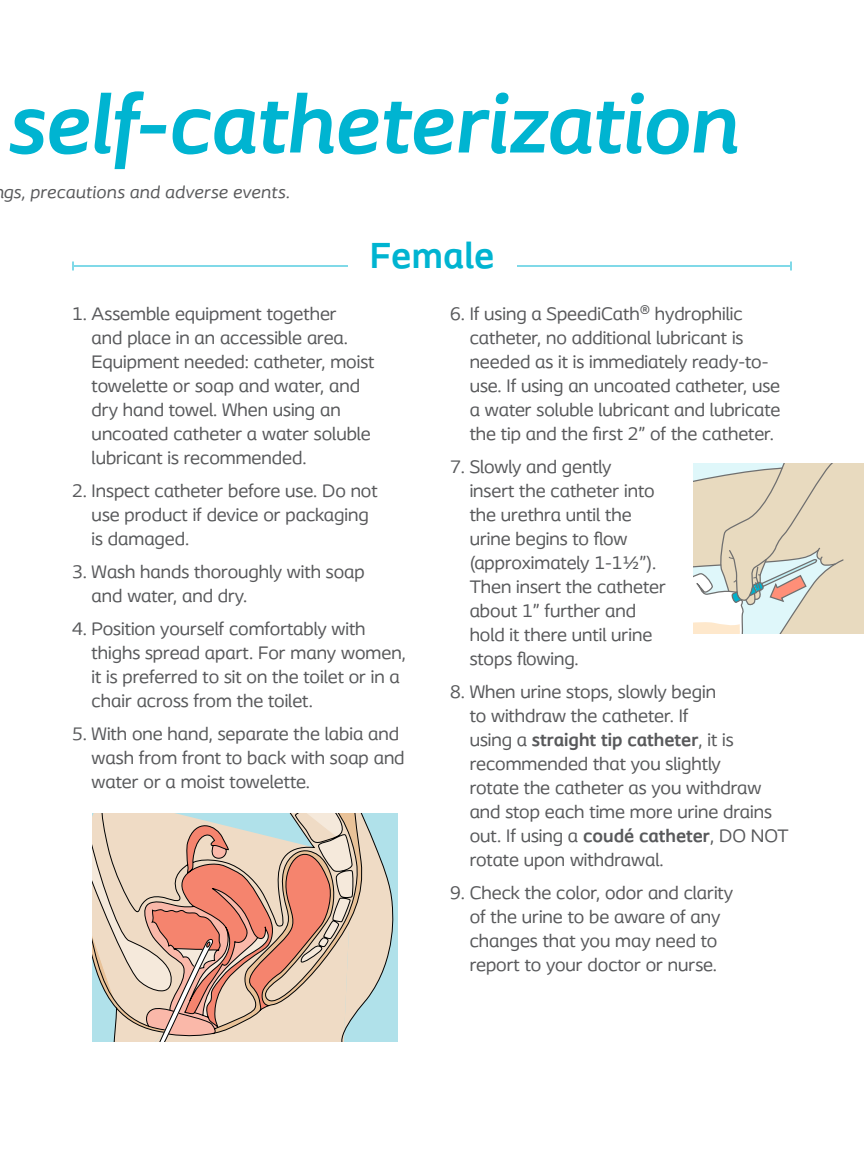
<style>
.page{position:relative;width:864px;height:1152px;background:#fff}
.page>*{position:absolute;margin:0;border:0;box-sizing:border-box;transform-origin:0 0}
.t1{font:italic 700 86px "Coloplast";letter-spacing:-.01em;color:#00b4d1}
.t2{font:700 38px "Coloplast";letter-spacing:.01em;color:#00b4d1}
.t3{font:19px/24px "Coloplast";color:#58595b}
.t4{font:italic 18px "Coloplast";letter-spacing:.02em;color:#58595b}
.s1{font-weight:700}
</style>
<div class="page">
<hr style="left:73px;top:265px;width:718px;height:2px;background:#00b4d1">
<svg style="left:72px;top:262px;width:2px;height:8px"></svg>
<svg style="left:790px;top:262px;width:2px;height:8px"></svg>
<div style="left:348px;top:239px;width:168px;height:44px;background:#fff"></div>
<svg style="left:693px;top:463px;width:171px;height:171px;background:#e1dac7"></svg>
<svg style="left:92px;top:813px;width:306px;height:229px;background:#d8bbab"></svg>
<h1 class="t1" style="left:7px;top:72px;width:732px">self-catheterization</h1>
<p class="t4" style="left:3px;top:181px;width:288px">gs, precautions and adverse events.</p>
<h2 class="t2" style="left:370px;top:232px;width:126px">Female</h2>
<p class="t3" style="left:92px;top:302px;width:284px;text-indent:-20px">1. Assemble equipment together<br>and place in an accessible area.<br>Equipment needed: catheter, moist towelette or soap and water, and dry hand towel. When using an uncoated catheter a water soluble lubricant is recommended.</p>
<p class="t3" style="left:92px;top:479px;width:288px;text-indent:-20px">2. Inspect catheter before use. Do not use product if device or packaging is damaged.</p>
<p class="t3" style="left:92px;top:560px;width:275px;text-indent:-20px">3. Wash hands thoroughly with soap and water, and dry.</p>
<p class="t3" style="left:92px;top:617px;width:316px;text-indent:-20px">4. Position yourself comfortably with thighs spread apart. For many women, it is preferred to sit on the toilet or in a chair across from the toilet.</p>
<p class="t3" style="left:92px;top:722px;width:314px;text-indent:-20px">5. With one hand, separate the labia and wash from front to back with soap and water or a moist towelette.</p>
<p class="t3" style="left:470px;top:302px;width:312px;text-indent:-20px">6. If using a SpeediCath® hydrophilic catheter, no additional lubricant is needed as it is immediately ready-to&shy;use. If using an uncoated catheter, use a water soluble lubricant and lubricate the tip and the first 2" of the catheter.</p>
<p class="t3" style="left:470px;top:455px;width:198px;text-indent:-20px">7. Slowly and gently<br>insert the catheter into the urethra until the urine begins to flow (approximately 1-1½").<br>Then insert the catheter about 1" further and hold it there until urine stops flowing.</p>
<p class="t3" style="left:470px;top:680px;width:321px;text-indent:-20px">8. When urine stops, slowly begin<br>to withdraw the catheter. If<br>using a <span class="s1">straight tip catheter</span>, it is recommended that you slightly<br>rotate the catheter as you withdraw and stop each time more urine drains out. If using a <span class="s1">coudé catheter</span>, DO NOT rotate upon withdrawal.</p>
<p class="t3" style="left:450px;top:881px;width:285px;text-align:center">9. Check the color, odor and clarity of the urine to be aware of any changes that you may need to report to your doctor or nurse.</p>
</div>
